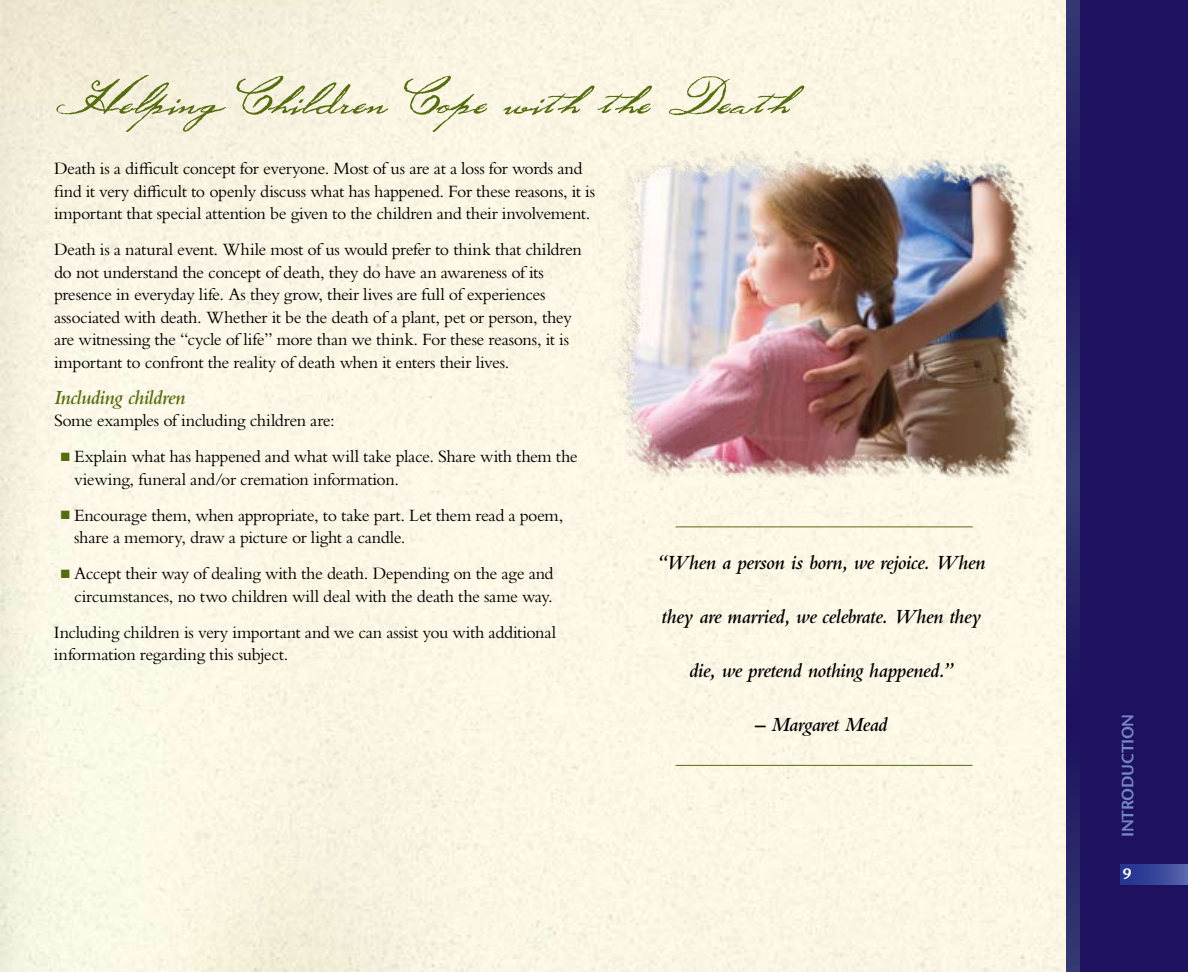
<style>
.page{position:relative;width:1188px;height:972px;background:#fff}
.page>*{position:absolute;margin:0;border:0;box-sizing:border-box;transform-origin:0 0}
.t1{font:72px "Old Glory";letter-spacing:-.015em;color:#566c11}
.t2{font:italic 600 21px "Bembo Std";letter-spacing:-.02em;color:#000}
.t3{font:italic 600 21px "Bembo Std";letter-spacing:-.025em;color:#566c11}
.t4{font:18px/22.5px "Bembo Std";letter-spacing:-.025em;color:#000}
.t5{font:600 16.5px "Stone Sans";letter-spacing:-.025em;color:#7686c2}
.t6{font:600 15px "Stone Sans";color:#fff}
.s1{color:#566c11}
</style>
<div class="page">
<svg style="left:1066px;top:0;width:14px;height:972px;background:#282668"></svg>
<div style="left:1080px;top:0;width:108px;height:972px;background:#1d1160"></div>
<div style="left:1120px;top:864px;width:68px;height:20px;background:linear-gradient(to right,#1e2d8c,#5462aa)"></div>
<hr style="left:676px;top:526px;width:297px;height:1px;background:#566c11">
<hr style="left:676px;top:765px;width:297px;height:1px;background:#566c11">
<img style="left:614px;top:129px;width:422px;height:373px">
<h1 class="t1" style="left:54px;top:68px;width:737px">Helping Children Cope with the Death</h1>
<p class="t4" style="left:54px;top:157px;width:543px">Death is a difficult concept for everyone. Most of us are at a loss for words and find it very difficult to openly discuss what has happened. For these reasons, it is important that special attention be given to the children and their involvement.</p>
<p class="t4" style="left:54px;top:238px;width:529px">Death is a natural event. While most of us would prefer to think that children do not understand the concept of death, they do have an awareness of its presence in everyday life. As they grow, their lives are full of experiences associated with death. Whether it be the death of a plant, pet or person, they are witnessing the “cycle of life” more than we think. For these reasons, it is important to confront the reality of death when it enters their lives.</p>
<p class="t3" style="left:54px;top:385px;width:133px">Including children</p>
<p class="t4" style="left:54px;top:409px;width:282px">Some examples of including children are:</p>
<p class="t4" style="left:74px;top:445px;width:505px;text-indent:-13px"><span class="s1">■</span> Explain what has happened and what will take place. Share with them the viewing, funeral and/or cremation information.</p>
<p class="t4" style="left:74px;top:503px;width:491px;text-indent:-13px"><span class="s1">■</span> Encourage them, when appropriate, to take part. Let them read a poem, share a memory, draw a picture or light a candle.</p>
<p class="t4" style="left:61px;top:562px;width:494px;text-align:right"><span class="s1">■</span> Accept their way of dealing with the death. Depending on the age and circumstances, no two children will deal with the death the same way.</p>
<p class="t4" style="left:54px;top:620px;width:504px">Including children is very important and we can assist you with additional information regarding this subject.</p>
<p class="t2" style="left:657px;top:551px;width:330px">“When a person is born, we rejoice. When</p>
<p class="t2" style="left:662px;top:605px;width:321px">they are married, we celebrate. When they</p>
<p class="t2" style="left:689px;top:659px;width:266px">die, we pretend nothing happened.”</p>
<p class="t2" style="left:755px;top:713px;width:134px">– Margaret Mead</p>
<p class="t5" style="left:1118px;top:837px;width:125px;rotate:-90deg">Introduction</p>
<p class="t6" style="left:1123px;top:865px;width:10px">9</p>
</div>
